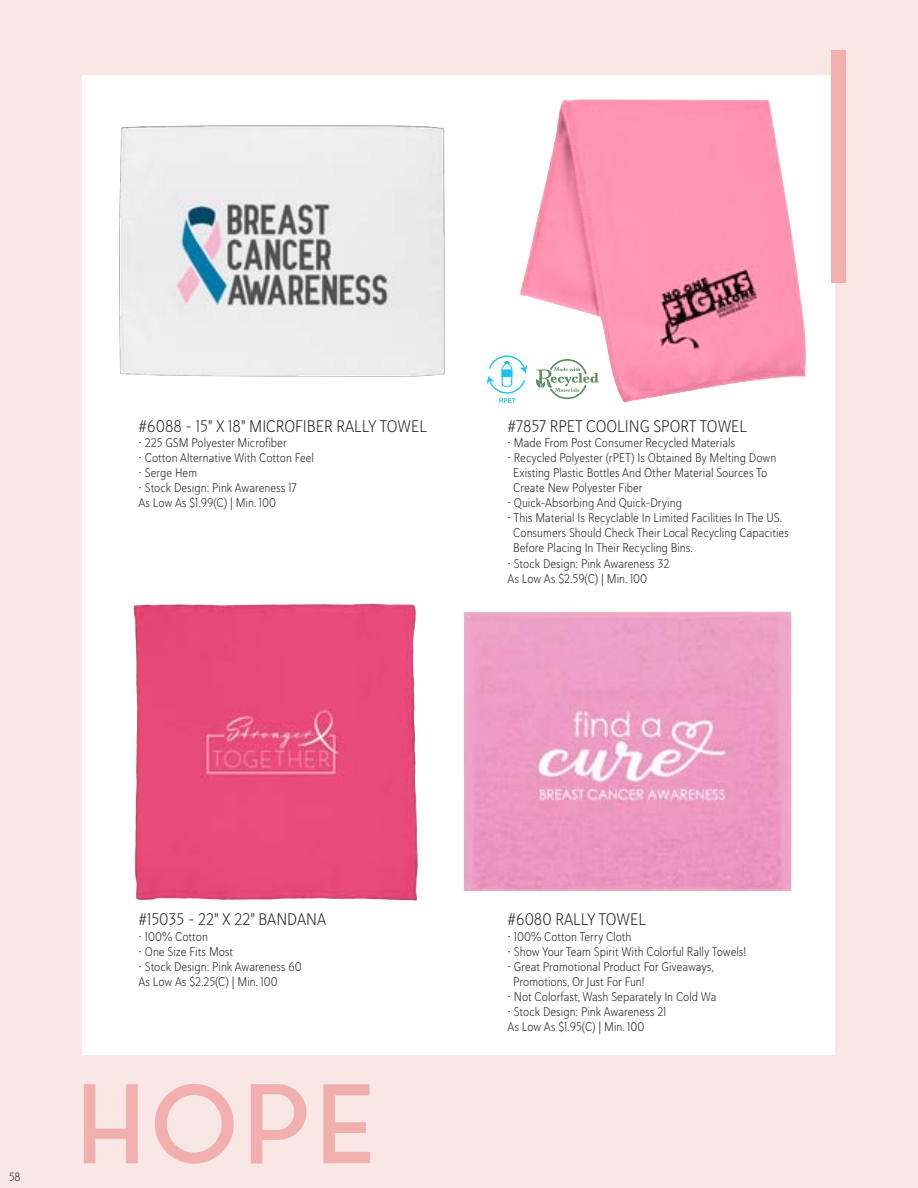
<style>
.page{position:relative;width:918px;height:1188px;background:#f9e7e5}
.page>*{position:absolute;margin:0;border:0;box-sizing:border-box;transform-origin:0 0}
.t1{font:108px "Aqua Grotesque";color:#f1afad}
.t2{font:16.8px "Haboro Soft Con Lig";color:#231f20}
.t3{font:12.6px "Haboro Soft Con Lig";color:#231f20}
.t4{font:12px "Haboro Soft Con Lig";color:#231f20}
</style>
<div class="page">
<div style="left:83px;top:76px;width:752px;height:979px;background:#fff"></div>
<div style="left:832px;top:50px;width:14px;height:232px;background:#f1afad"></div>
<img style="left:119px;top:125px;width:326px;height:252px">
<img style="left:464px;top:611px;width:328px;height:280px">
<img style="left:133px;top:603px;width:285px;height:298px">
<img style="left:520px;top:99px;width:286px;height:304px">
<svg style="left:487px;top:355px;width:40px;height:48px"></svg>
<svg style="left:536px;top:359px;width:62px;height:40px"></svg>
<p class="t2" style="left:139px;top:415px;width:290px">#6088 - 15" X 18" MICROFIBER RALLY TOWEL</p>
<p class="t3" style="left:139px;top:434px;width:150px">• 225 GSM Polyester Microfiber</p>
<p class="t3" style="left:139px;top:449px;width:177px">• Cotton Alternative With Cotton Feel</p>
<p class="t3" style="left:139px;top:465px;width:60px">• Serge Hem</p>
<p class="t3" style="left:139px;top:480px;width:160px">• Stock Design: Pink Awareness 17</p>
<p class="t3" style="left:139px;top:495px;width:139px">As Low As $1.99(C) | Min. 100</p>
<p class="t2" style="left:508px;top:415px;width:241px">#7857 RPET COOLING SPORT TOWEL</p>
<p class="t3" style="left:508px;top:434px;width:229px">• Made From Post Consumer Recycled Materials</p>
<p class="t3" style="left:508px;top:449px;width:270px">• Recycled Polyester (rPET) Is Obtained By Melting Down</p>
<p class="t3" style="left:513px;top:465px;width:256px">Existing Plastic Bottles And Other Material Sources To</p>
<p class="t3" style="left:513px;top:480px;width:131px">Create New Polyester Fiber</p>
<p class="t3" style="left:508px;top:495px;width:176px">• Quick-Absorbing And Quick-Drying</p>
<p class="t3" style="left:508px;top:510px;width:276px">• This Material Is Recyclable In Limited Facilities In The US.</p>
<p class="t3" style="left:513px;top:525px;width:277px">Consumers Should Check Their Local Recycling Capacities</p>
<p class="t3" style="left:513px;top:540px;width:181px">Before Placing In Their Recycling Bins.</p>
<p class="t3" style="left:508px;top:555px;width:163px">• Stock Design: Pink Awareness 32</p>
<p class="t3" style="left:508px;top:570px;width:141px">As Low As $2.59(C) | Min. 100</p>
<p class="t4" style="left:9px;top:1169px;width:13px">58</p>
<p class="t2" style="left:139px;top:909px;width:189px">#15035 - 22" X 22" BANDANA</p>
<p class="t3" style="left:139px;top:928px;width:71px">• 100% Cotton</p>
<p class="t3" style="left:139px;top:943px;width:96px">• One Size Fits Most</p>
<p class="t3" style="left:139px;top:958px;width:165px">• Stock Design: Pink Awareness 60</p>
<p class="t3" style="left:139px;top:973px;width:141px">As Low As $2.25(C) | Min. 100</p>
<p class="t1" style="left:75px;top:1068px;width:305px">HOPE</p>
<p class="t2" style="left:508px;top:909px;width:140px">#6080 RALLY TOWEL</p>
<p class="t3" style="left:508px;top:928px;width:125px">• 100% Cotton Terry Cloth</p>
<p class="t3" style="left:508px;top:943px;width:240px">• Show Your Team Spirit With Colorful Rally Towels!</p>
<p class="t3" style="left:508px;top:958px;width:208px">• Great Promotional Product For Giveaways,</p>
<p class="t3" style="left:513px;top:973px;width:133px">Promotions, Or Just For Fun!</p>
<p class="t3" style="left:508px;top:988px;width:210px">• Not Colorfast, Wash Separately In Cold Wa</p>
<p class="t3" style="left:508px;top:1003px;width:160px">• Stock Design: Pink Awareness 21</p>
<p class="t3" style="left:508px;top:1018px;width:138px">As Low As $1.95(C) | Min. 100</p>
</div>
